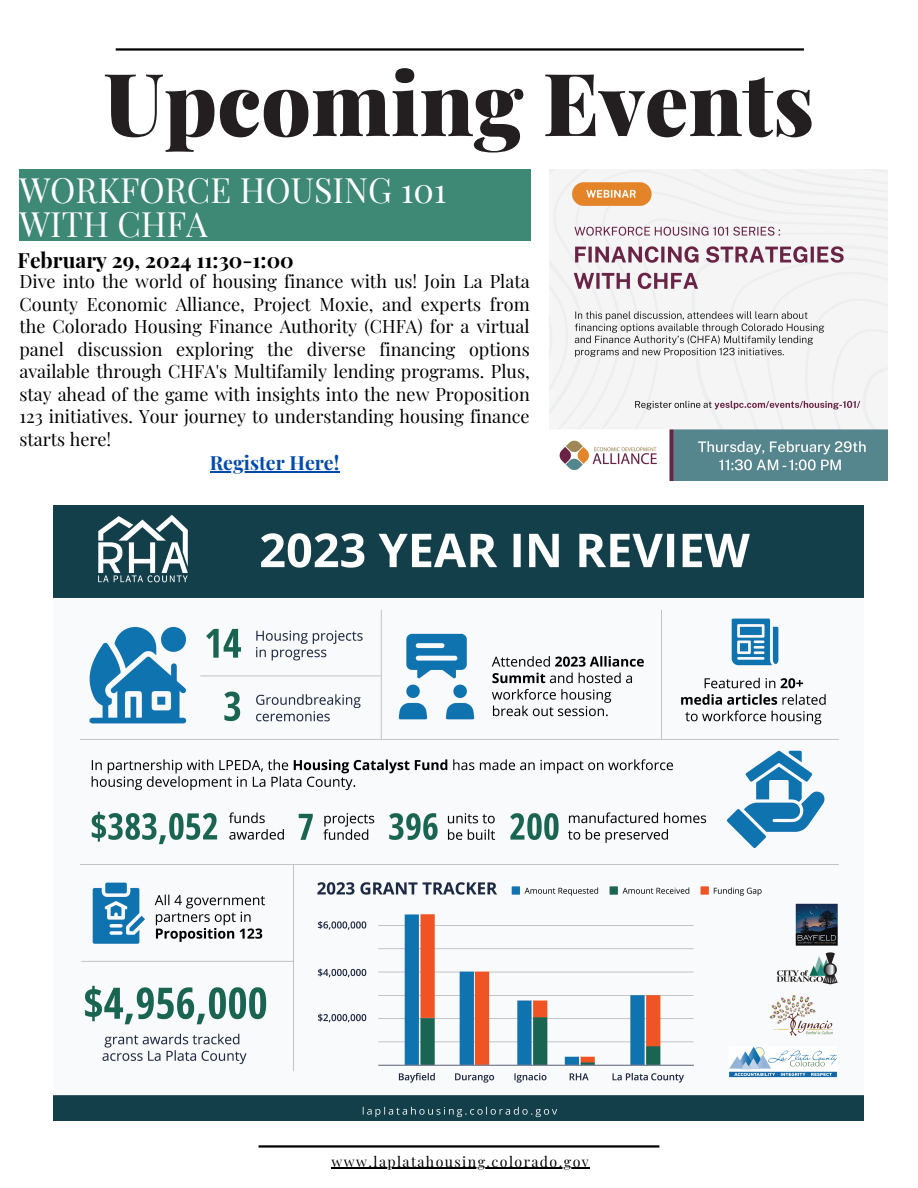
<style>
.page{position:relative;width:918px;height:1188px;background:#fff}
.page>*{position:absolute;margin:0;border:0;box-sizing:border-box;transform-origin:0 0}
.t1{font:900 87px "Playfair Display";color:#231f20}
.t2{font:34.2px/33.8px "Playfair Display SC";color:#fff}
.t3{font:700 21px "Playfair Display";color:#000}
.t4{font:700 19.5px "Playfair Display";color:#004aad}
.t5{font:18px/22.5px "Playfair Display";color:#000;text-align:justify}
.t6{font:14.25px "Playfair Display";letter-spacing:.1em;color:#000}
</style>
<div class="page">
<img style="left:549px;top:169px;width:339px;height:312px">
<div style="left:19px;top:169px;width:512px;height:72px;background:#3e8876"></div>
<hr style="left:116px;top:48px;width:688px;height:3px;background:#000">
<img style="left:54px;top:505px;width:809px;height:616px">
<hr style="left:210px;top:472px;width:129px;height:1px;background:#004aad">
<hr style="left:259px;top:1145px;width:400px;height:3px;background:#000">
<hr style="left:332px;top:1168px;width:258px;height:1px;background:#000">
<h4 class="t1" style="left:104px;top:42px;width:712px">Upcoming Events</h4>
<p class="t2" style="left:19px;top:172px;width:429px">WORKFORCE HOUSING 101<br>WITH CHFA</p>
<p class="t3" style="left:18px;top:245px;width:278px">February 29, 2024 11:30-1:00</p>
<h2 class="t5" style="left:19px;top:269px;width:512px">Dive into the world of housing finance with us! Join La Plata County Economic Alliance, Project Moxie, and experts from the Colorado Housing Finance Authority (CHFA) for a virtual panel discussion exploring the diverse financing options available through CHFA's Multifamily lending programs. Plus, stay ahead of the game with insights into the new Proposition 123 initiatives. Your journey to understanding housing finance starts here!</h2>
<h3 class="t4" style="left:210px;top:449px;width:131px">Register Here!</h3>
<p class="t6" style="left:332px;top:1151px;width:259px">www.laplatahousing.colorado.gov</p>
</div>
